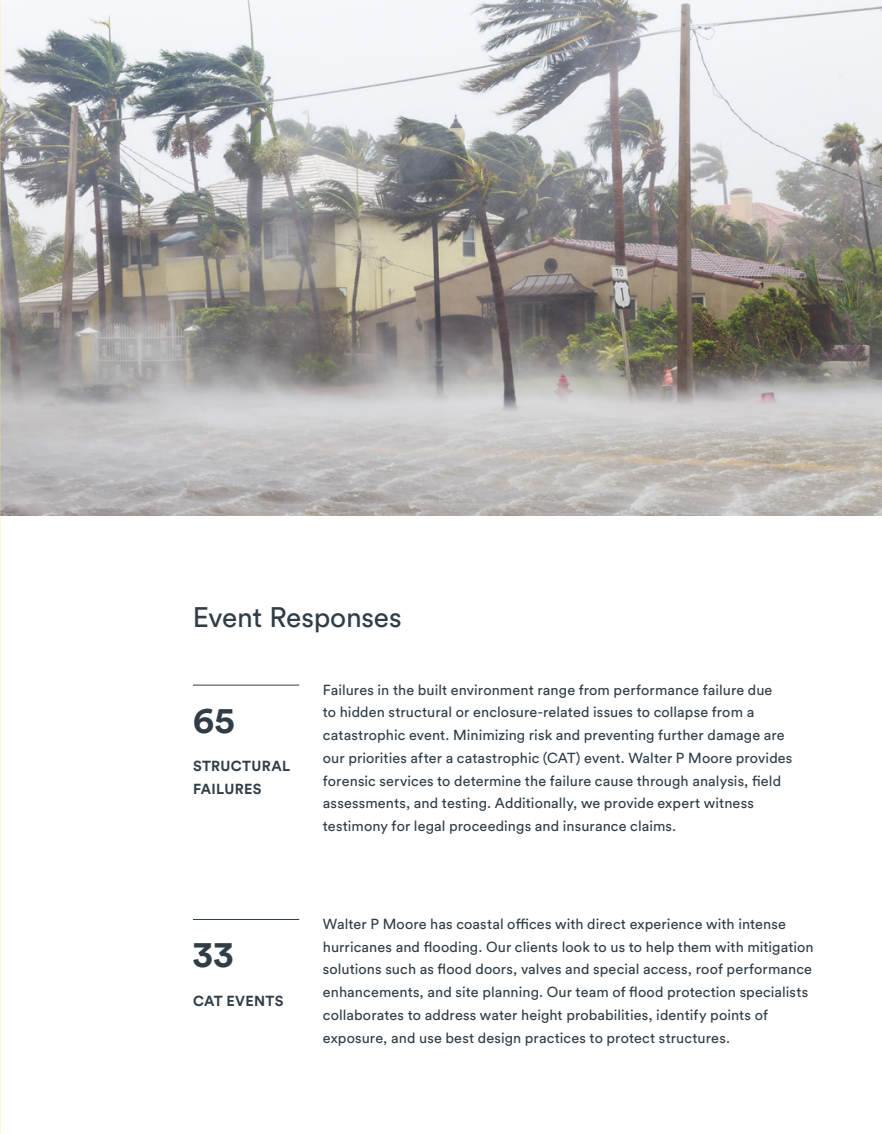
<style>
.page{position:relative;width:882px;height:1134px;background:#fff}
.page>*{position:absolute;margin:0;border:0;box-sizing:border-box;transform-origin:0 0}
.INFO_MED_BOLD_w_RULE{font:700 36.75px "Circular Std";color:#303d47}
.HEADING_-_H1{font:28px "Circular Std";letter-spacing:-.01em;color:#303d47}
.BODY_COPY{font:14.35px/22.8px "Circular Std";letter-spacing:.01em;color:#303d47}
.HEADING_-_H3{font:700 14.35px/22.8px "Circular Std";letter-spacing:.02em;color:#303d47}
</style>
<div class="page">
<img style="left:1px;top:0;width:881px;height:516px">
<hr style="left:193px;top:685px;width:106px;height:1px;background:#303d47">
<hr style="left:193px;top:919px;width:106px;height:1px;background:#303d47">
<p class="HEADING_-_H1" style="left:193px;top:601px;width:210px">Event Responses</p>
<p class="INFO_MED_BOLD_w_RULE" style="left:193px;top:696px;width:44px">65</p>
<p class="HEADING_-_H3" style="left:193px;top:755px;width:99px">STRUCTURAL<br>FAILURES</p>
<p class="BODY_COPY" style="left:323px;top:678px;width:471px">Failures in the built environment range from performance failure due<br>to hidden structural or enclosure-related issues to collapse from a catastrophic event. Minimizing risk and preventing further damage are our priorities after a catastrophic (CAT) event. Walter P Moore provides forensic services to determine the failure cause through analysis, field assessments, and testing. Additionally, we provide expert witness testimony for legal proceedings and insurance claims.</p>
<p class="INFO_MED_BOLD_w_RULE" style="left:193px;top:931px;width:42px">33</p>
<p class="HEADING_-_H3" style="left:193px;top:989px;width:92px">CAT EVENTS</p>
<p class="BODY_COPY" style="left:323px;top:912px;width:492px">Walter P Moore has coastal offices with direct experience with intense hurricanes and flooding. Our clients look to us to help them with mitigation solutions such as flood doors, valves and special access, roof performance enhancements, and site planning. Our team of flood protection specialists collaborates to address water height probabilities, identify points of exposure, and use best design practices to protect structures.</p>
</div>
